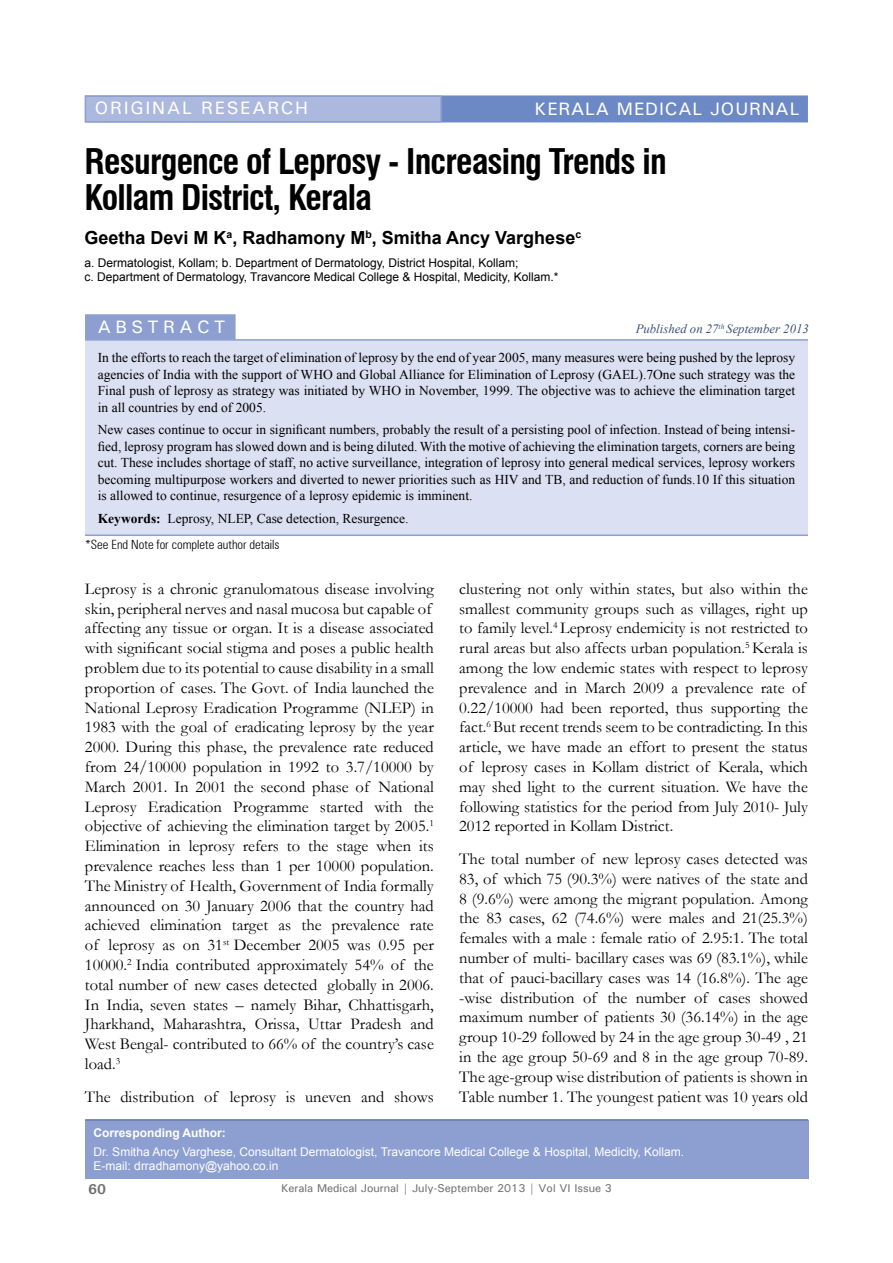
<style>
.page{position:relative;width:893px;height:1263px;background:#fff}
.page>*{position:absolute;margin:0;border:0;box-sizing:border-box;transform-origin:0 0}
.t1{font:700 condensed 34.5px/36px "Swiss 721 BT";letter-spacing:-.025em;color:#000101}
.Title_Name{font:700 18px "Arial";color:#000}
.t2{font:500 18px "Univers";letter-spacing:.05em;color:#fff}
.t3{font:500 18px "Univers";letter-spacing:.1em;color:#fff}
.t4{font:500 18px "Univers";letter-spacing:.25em;color:#fff}
.Para_1{font:16.5px/19.8px "Garamond";color:#000}
.t5{font:700 14.25px "Univers";color:#6d6e71}
.Abstract{font:13.5px/16.5px "Times New Roman";color:#000;text-align:justify}
.t6{font:300 condensed 12.75px "Zurich BT";color:#000}
.t7{font:italic 12.75px "Times New Roman";color:#3f5077}
.Title_Name-2{font:12px/14.4px "Arial";color:#000}
.Corresponding_Author{font:12px/14.4px "Arial";color:#fff}
.t8{font:700 12px "Arial";color:#fff}
.t9{font:500 11.25px "Univers";color:#6d6e71}
.s1{font-weight:700}
</style>
<div class="page">
<div style="left:85px;top:95px;width:723px;height:27px;background:#6d89c5;border:2px solid #6d89c5"></div>
<div style="left:85px;top:95px;width:357px;height:27px;background:#acb8dd;border:2px solid #8d9fd1"></div>
<div style="left:85px;top:1120px;width:723px;height:59px;background:#8d9fd1"></div>
<hr style="left:85px;top:1119px;width:723px;height:1px;background:#3f5077">
<div style="left:85px;top:314px;width:151px;height:26px;background:#8d9fd1;border:2px solid #8d9fd1"></div>
<div style="left:85px;top:341px;width:723px;height:193px;background:#dbe0f2"></div>
<hr style="left:85px;top:339px;width:723px;height:2px;background:#8d9fd1">
<hr style="left:85px;top:534px;width:723px;height:2px;background:#8d9fd1">
<p class="t3" style="left:95px;top:97px;width:215px">ORIGINAL RESEARCH</p>
<p class="t2" style="left:534px;top:97px;width:266px">KERALA MEDICAL JOURNAL</p>
<p class="t1" style="left:85px;top:143px;width:584px">Resurgence of Leprosy - Increasing Trends in<br>Kollam District, Kerala</p>
<p class="Title_Name" style="left:85px;top:226px;width:498px">Geetha Devi M K<sup>a</sup>, Radhamony M<sup>b</sup>, Smitha Ancy Varghese<sup>c</sup></p>
<p class="Title_Name-2" style="left:85px;top:256px;width:475px">a. Dermatologist, Kollam; b. Department of Dermatology, District Hospital, Kollam;<br>c. Department of Dermatology, Travancore Medical College &amp; Hospital, Medicity, Kollam.*</p>
<p class="t4" style="left:98px;top:315px;width:129px">ABSTRACT</p>
<p class="Abstract" style="left:98px;top:349px;width:699px">In the efforts to reach the target of elimination of leprosy by the end of year 2005, many measures were being pushed by the leprosy agencies of India with the support of WHO and Global Alliance for Elimination of Leprosy (GAEL).7One such strategy was the Final push of leprosy as strategy was initiated by WHO in November, 1999. The objective was to achieve the elimination target in all countries by end of 2005.</p>
<p class="Abstract" style="left:98px;top:421px;width:699px">New cases continue to occur in significant numbers, probably the result of a persisting pool of infection. Instead of being intensi&shy;fied, leprosy program has slowed down and is being diluted. With the motive of achieving the elimination targets, corners are being cut. These includes shortage of staff, no active surveillance, integration of leprosy into general medical services, leprosy workers becoming multipurpose workers and diverted to newer priorities such as HIV and TB, and reduction of funds.10 If this situation is allowed to continue, resurgence of a leprosy epidemic is imminent.</p>
<p class="Abstract" style="left:98px;top:509px;width:312px"><span class="s1">Keywords:</span> Leprosy, NLEP, Case detection, Resurgence.</p>
<p class="t6" style="left:85px;top:537px;width:196px">*See End Note for complete author details</p>
<p class="t7" style="left:636px;top:320px;width:175px">Published on 27<sup>th</sup> September 2013</p>
<p class="Para_1" style="left:85px;top:578px;width:350px">Leprosy is a chronic granulomatous disease involving skin, peripheral nerves and nasal mucosa but capable of affecting any tissue or organ. It is a disease associated with significant social stigma and poses a public health problem due to its potential to cause disability in a small proportion of cases. The Govt. of India launched the National Leprosy Eradication Programme (NLEP) in 1983 with the goal of eradicating leprosy by the year 2000. During this phase, the prevalence rate reduced from 24/10000 population in 1992 to 3.7/10000 by March 2001. In 2001 the second phase of National Leprosy Eradication Programme started with the objective of achieving the elimination target by 2005.<sup>1<br></sup>Elimination in leprosy refers to the stage when its prevalence reaches less than 1 per 10000 population.<br>The Ministry of Health, Government of India formally announced on 30 January 2006 that the country had achieved elimination target as the prevalence rate of leprosy as on 31<sup>st</sup> December 2005 was 0.95 per 10000.<sup>2</sup> India contributed approximately 54% of the total number of new cases detected globally in 2006.<br>In India, seven states – namely Bihar, Chhattisgarh, Jharkhand, Maharashtra, Orissa, Uttar Pradesh and West Bengal- contributed to 66% of the country’s case load.<sup>3</sup></p>
<p class="Para_1" style="left:85px;top:1086px;width:350px">The distribution of leprosy is uneven and shows</p>
<p class="Para_1" style="left:459px;top:578px;width:350px">clustering not only within states, but also within the smallest community groups such as villages, right up to family level.<sup>4</sup> Leprosy endemicity is not restricted to rural areas but also affects urban population.<sup>5</sup> Kerala is among the low endemic states with respect to leprosy prevalence and in March 2009 a prevalence rate of 0.22/10000 had been reported, thus supporting the fact.<sup>6</sup> But recent trends seem to be contradicting. In this article, we have made an effort to present the status of leprosy cases in Kollam district of Kerala, which may shed light to the current situation. We have the following statistics for the period from July 2010- July 2012 reported in Kollam District.</p>
<p class="Para_1" style="left:459px;top:848px;width:350px;text-align:justify">The total number of new leprosy cases detected was 83, of which 75 (90.3%) were natives of the state and 8 (9.6%) were among the migrant population. Among the 83 cases, 62 (74.6%) were males and 21(25.3%) females with a male : female ratio of 2.95:1. The total number of multi- bacillary cases was 69 (83.1%), while that of pauci-bacillary cases was 14 (16.8%). The age -wise distribution of the number of cases showed maximum number of patients 30 (36.14%) in the age group 10-29 followed by 24 in the age group 30-49 , 21 in the age group 50-69 and 8 in the age group 70-89.<br>The age-group wise distribution of patients is shown in Table number 1. The youngest patient was 10 years old</p>
<p class="t8" style="left:94px;top:1125px;width:134px">Corresponding Author:</p>
<p class="Corresponding_Author" style="left:94px;top:1144px;width:592px">Dr. Smitha Ancy Varghese, Consultant Dermatologist, Travancore Medical College &amp; Hospital, Medicity, Kollam.<br>E-mail: drradhamony@yahoo.co.in</p>
<p class="t5" style="left:88px;top:1180px;width:19px">60</p>
<p class="t9" style="left:281px;top:1181px;width:332px">Kerala Medical Journal | July-September 2013 | Vol VI Issue 3</p>
</div>
